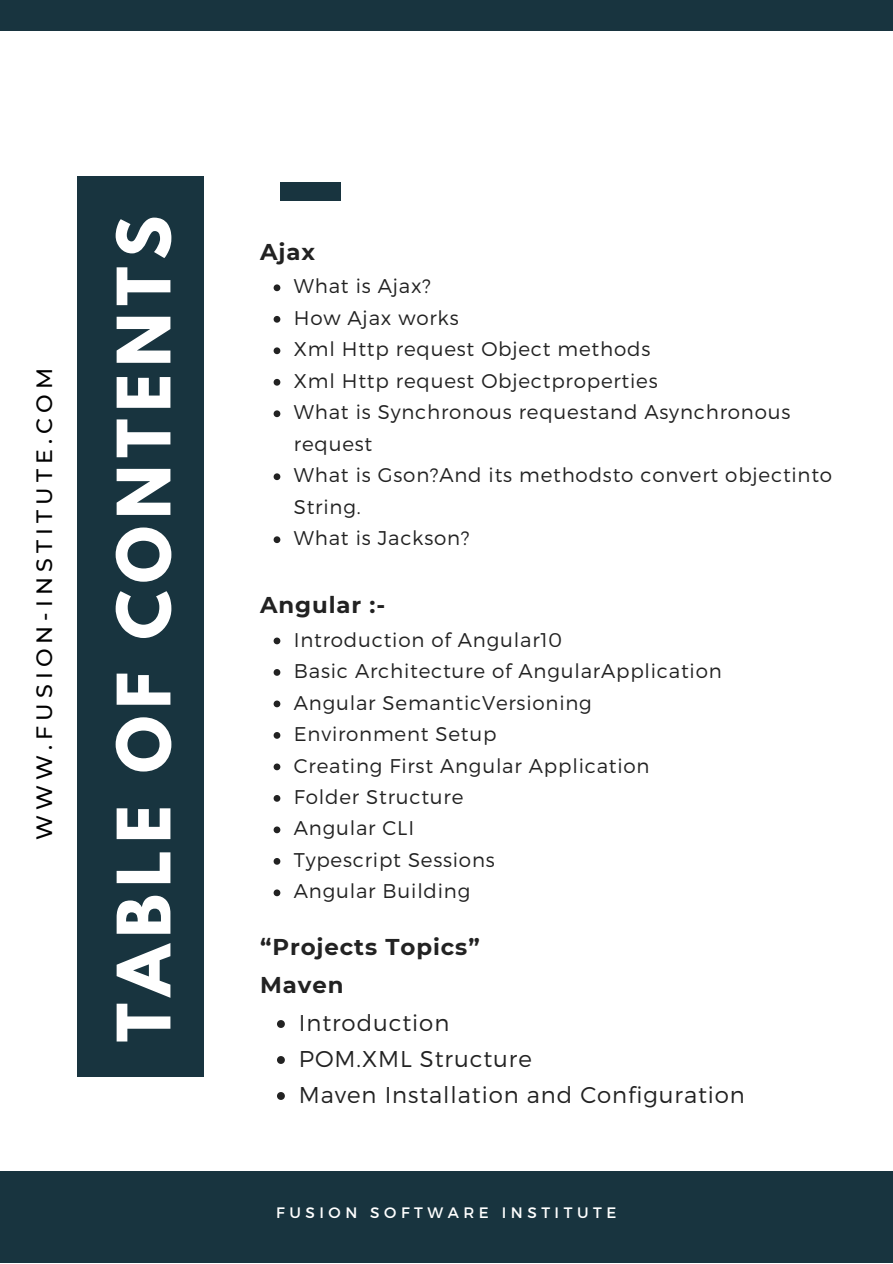
<style>
.page{position:relative;width:893px;height:1264px;background:#fff}
.page>*{position:absolute;margin:0;border:0;box-sizing:border-box;transform-origin:0 0}
.t1{font:700 65.25px "League Spartan";letter-spacing:.11em;color:#fff}
.t2{font:300 22.8px/36px "Montserrat";letter-spacing:.04em;color:#222}
.t3{font:700 22.8px/38.2px "Montserrat";letter-spacing:.04em;color:#222}
.t4{font:500 22.2px "Montserrat";letter-spacing:.23em;color:#000}
.t5{font:300 19.8px/31.5px "Montserrat";letter-spacing:.04em;color:#222}
.t6{font:15.15px "Montserrat";letter-spacing:.3em;color:#fff}
</style>
<div class="page">
<div style="left:78px;top:176px;width:126px;height:900px;background:#18343f"></div>
<div style="left:0;top:1171px;width:892px;height:91px;background:#18343f"></div>
<div style="left:0;top:0;width:892px;height:30px;background:#18343f"></div>
<div style="left:279px;top:182px;width:61px;height:18px;background:#18343f"></div>
<svg style="left:273px;top:284px;width:7px;height:7px"></svg>
<svg style="left:273px;top:316px;width:7px;height:7px"></svg>
<svg style="left:273px;top:347px;width:7px;height:7px"></svg>
<svg style="left:273px;top:379px;width:7px;height:6px"></svg>
<svg style="left:273px;top:410px;width:7px;height:7px"></svg>
<svg style="left:273px;top:473px;width:7px;height:7px"></svg>
<svg style="left:273px;top:536px;width:7px;height:7px"></svg>
<svg style="left:273px;top:637px;width:7px;height:7px"></svg>
<svg style="left:273px;top:669px;width:7px;height:6px"></svg>
<svg style="left:273px;top:700px;width:7px;height:7px"></svg>
<svg style="left:273px;top:732px;width:7px;height:6px"></svg>
<svg style="left:273px;top:763px;width:7px;height:7px"></svg>
<svg style="left:273px;top:795px;width:7px;height:6px"></svg>
<svg style="left:273px;top:826px;width:7px;height:7px"></svg>
<svg style="left:273px;top:858px;width:7px;height:6px"></svg>
<svg style="left:273px;top:889px;width:7px;height:7px"></svg>
<svg style="left:277px;top:1020px;width:8px;height:7px"></svg>
<svg style="left:277px;top:1056px;width:8px;height:7px"></svg>
<svg style="left:277px;top:1092px;width:8px;height:7px"></svg>
<p class="t4" style="left:31px;top:840px;width:474px;rotate:-90deg">WWW.FUSION-INSTITUTE.COM</p>
<h1 class="t1" style="left:112px;top:1042px;width:827px;rotate:-90deg">TABLE OF CONTENTS</h1>
<p class="t3" style="left:260px;top:232px;width:56px">Ajax</p>
<p class="t5" style="left:294px;top:270px;width:540px">What is Ajax?<br>How Ajax works<br>Xml Http request Object methods<br>Xml Http request Objectproperties<br>What is Synchronous requestand Asynchronous request<br>What is Gson?And its methodsto convert objectinto<br>String.<br>What is Jackson?</p>
<p class="t3" style="left:260px;top:585px;width:127px">Angular :-</p>
<p class="t5" style="left:294px;top:622px;width:429px">Introduction of Angular10<br>Basic Architecture of AngularApplication<br>Angular SemanticVersioning<br>Environment Setup<br>Creating First Angular Application<br>Folder Structure<br>Angular CLI<br>Typescript Sessions<br>Angular Building</p>
<p class="t3" style="left:260px;top:927px;width:221px">“Projects Topics”<br>Maven</p>
<p class="t2" style="left:299px;top:1004px;width:447px">Introduction<br>POM.XML Structure<br>Maven Installation and Configuration</p>
<p class="t6" style="left:276px;top:1203px;width:341px">FUSION SOFTWARE INSTITUTE</p>
</div>
